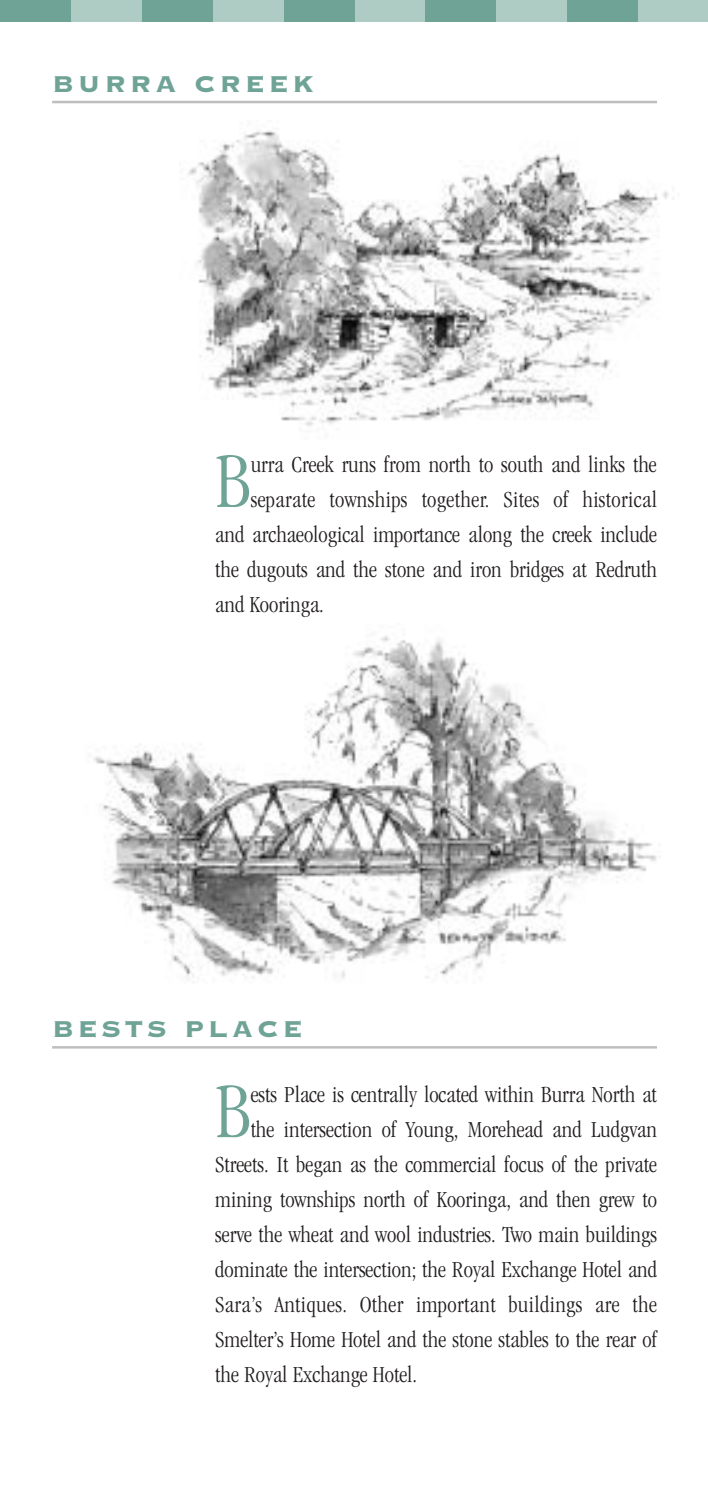
<style>
.page{position:relative;width:708px;height:1488px;background:#fff}
.page>*{position:absolute;margin:0;border:0;box-sizing:border-box;transform-origin:0 0}
.t1{font:300 condensed 80.5px "Garamond";color:#6ea396}
.t2{font:30px "Copperplate Thirty Three BC";letter-spacing:.12em;color:#6ea396}
.t3{font:300 condensed 23.75px "Garamond";color:#231f1f}
</style>
<div class="page">
<div style="left:0;top:0;width:71px;height:21px;background:#6ea396"></div>
<div style="left:71px;top:0;width:71px;height:21px;background:#afccc4"></div>
<div style="left:142px;top:0;width:71px;height:21px;background:#6ea396"></div>
<div style="left:213px;top:0;width:70px;height:21px;background:#afccc4"></div>
<div style="left:283px;top:0;width:71px;height:21px;background:#6ea396"></div>
<div style="left:354px;top:0;width:71px;height:21px;background:#afccc4"></div>
<div style="left:425px;top:0;width:71px;height:21px;background:#6ea396"></div>
<div style="left:496px;top:0;width:71px;height:21px;background:#afccc4"></div>
<div style="left:567px;top:0;width:71px;height:21px;background:#6ea396"></div>
<div style="left:638px;top:0;width:70px;height:21px;background:#afccc4"></div>
<hr style="left:52px;top:101px;width:605px;height:2px;background:#bcbec0">
<hr style="left:52px;top:1046px;width:605px;height:2px;background:#bcbec0">
<img style="left:94px;top:636px;width:563px;height:344px">
<img style="left:188px;top:131px;width:486px;height:295px">
<p class="t2" style="left:52px;top:64px;width:263px">BURRA CREEK</p>
<h1 class="t1" style="left:215px;top:450px;width:37px">B</h1>
<p class="t3" style="left:251px;top:455px;width:407px">urra Creek runs from north to south and links the</p>
<p class="t3" style="left:251px;top:490px;width:407px">separate townships together. Sites of historical</p>
<p class="t3" style="left:215px;top:525px;width:443px">and archaeological importance along the creek include</p>
<p class="t3" style="left:215px;top:560px;width:443px">the dugouts and the stone and iron bridges at Redruth</p>
<p class="t3" style="left:215px;top:595px;width:110px">and Kooringa.</p>
<p class="t2" style="left:52px;top:1009px;width:252px">BESTS PLACE</p>
<h1 class="t1" style="left:215px;top:1080px;width:37px">B</h1>
<p class="t3" style="left:251px;top:1085px;width:407px">ests Place is centrally located within Burra North at</p>
<p class="t3" style="left:251px;top:1120px;width:408px">the intersection of Young, Morehead and Ludgvan</p>
<p class="t3" style="left:215px;top:1155px;width:443px">Streets. It began as the commercial focus of the private</p>
<p class="t3" style="left:215px;top:1190px;width:443px">mining townships north of Kooringa, and then grew to</p>
<p class="t3" style="left:215px;top:1225px;width:443px">serve the wheat and wool industries. Two main buildings</p>
<p class="t3" style="left:215px;top:1260px;width:443px">dominate the intersection; the Royal Exchange Hotel and</p>
<p class="t3" style="left:215px;top:1295px;width:443px">Sara’s Antiques. Other important buildings are the</p>
<p class="t3" style="left:215px;top:1330px;width:443px">Smelter’s Home Hotel and the stone stables to the rear of</p>
<p class="t3" style="left:215px;top:1365px;width:203px">the Royal Exchange Hotel.</p>
</div>
